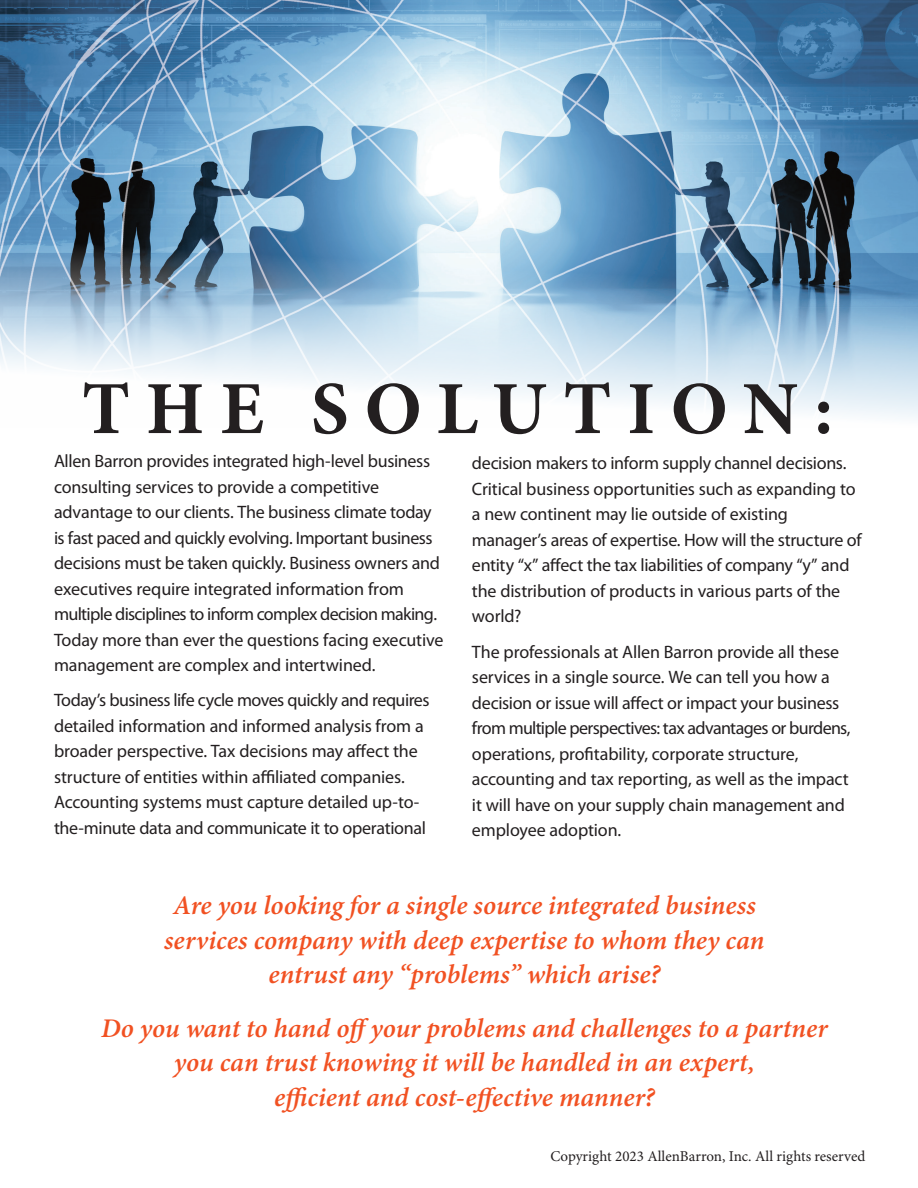
<style>
.page{position:relative;width:918px;height:1188px;background:#fff}
.page>*{position:absolute;margin:0;border:0;box-sizing:border-box;transform-origin:0 0}
.t1{font:700 75px "Minion Pro";letter-spacing:.21em;color:#231f20}
.t2{font:italic 600 27px/34.5px "Minion Pro";color:#f15122;text-align:center}
.t3{font:18px/25.5px "Myriad Pro";letter-spacing:-.015em;color:#231f20}
.t4{font:15px "Minion Pro";color:#231f20}
</style>
<div class="page">
<img style="left:0;top:0;width:918px;height:418px">
<h1 class="t1" style="left:82px;top:364px;width:753px">THE SOLUTION:</h1>
<p class="t3" style="left:54px;top:449px;width:391px">Allen Barron provides integrated high-level business consulting services to provide a competitive advantage to our clients. The business climate today is fast paced and quickly evolving. Important business decisions must be taken quickly. Business owners and executives require integrated information from multiple disciplines to inform complex decision making.<br>Today more than ever the questions facing executive management are complex and intertwined.</p>
<p class="t3" style="left:54px;top:688px;width:377px">Today’s business life cycle moves quickly and requires detailed information and informed analysis from a broader perspective. Tax decisions may affect the structure of entities within affiliated companies.<br>Accounting systems must capture detailed up-to&shy;the-minute data and communicate it to operational</p>
<p class="t3" style="left:472px;top:451px;width:391px">decision makers to inform supply channel decisions.<br>Critical business opportunities such as expanding to a new continent may lie outside of existing manager’s areas of expertise. How will the structure of entity “x” affect the tax liabilities of company “y” and the distribution of products in various parts of the world?</p>
<p class="t3" style="left:472px;top:639px;width:380px">The professionals at Allen Barron provide all these services in a single source. We can tell you how a decision or issue will affect or impact your business from multiple perspectives: tax advantages or burdens, operations, profitability, corporate structure, accounting and tax reporting, as well as the impact it will have on your supply chain management and employee adoption.</p>
<h2 class="t2" style="left:164px;top:890px;width:602px">Are you looking for a single source integrated business services company with deep expertise to whom they can entrust any “problems” which arise?</h2>
<h2 class="t2" style="left:101px;top:1012px;width:728px">Do you want to hand off your problems and challenges to a partner you can trust knowing it will be handled in an expert,<br>efficient and cost-effective manner?</h2>
<p class="t4" style="left:550px;top:1147px;width:317px">Copyright 2023 AllenBarron, Inc. All rights reserved</p>
</div>
